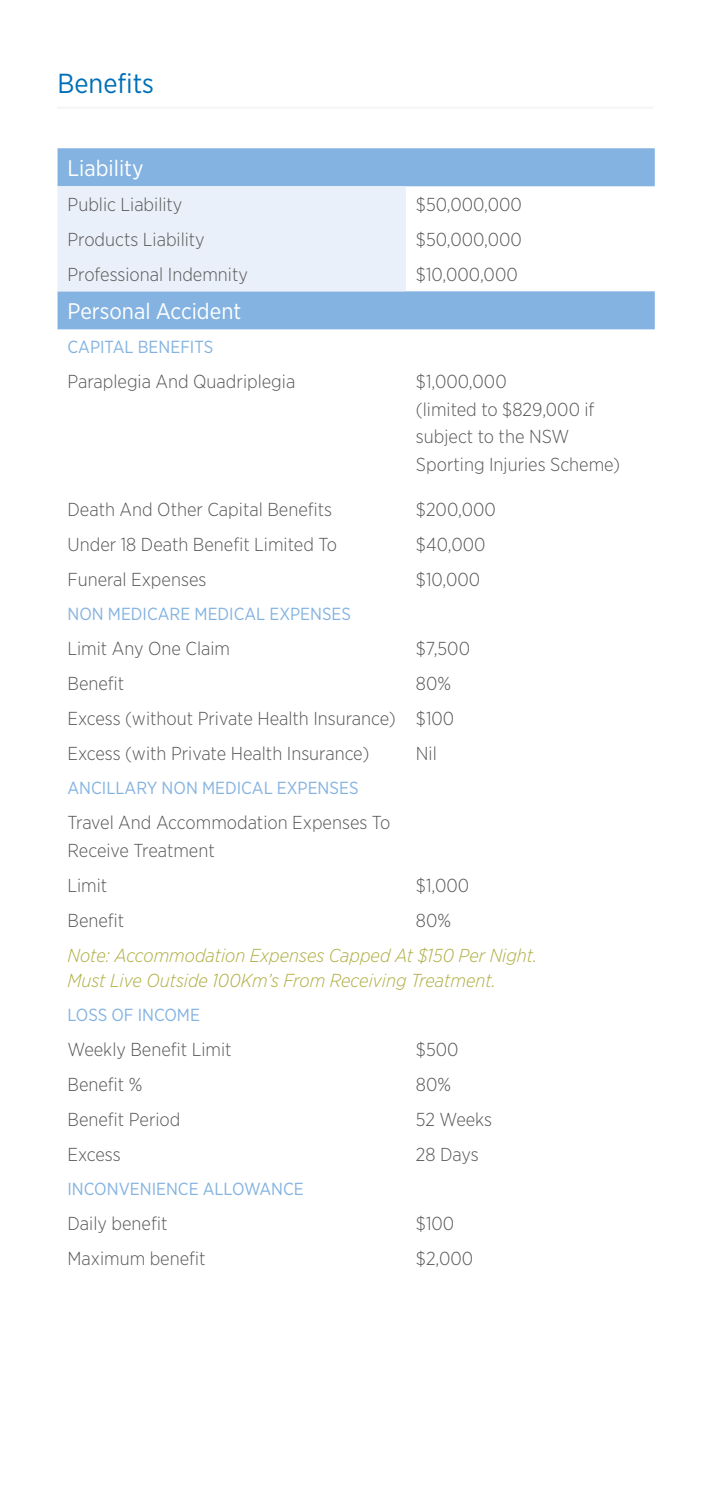
<style>
.page{position:relative;width:709px;height:1489px;background:#fff}
.page>*{position:absolute;margin:0;border:0;box-sizing:border-box;transform-origin:0 0}
.t1{font:27.5px "Gotham Narrow";color:#006fb7}
.t2{font:22.5px "Gotham Narrow";color:#fff}
.t3{font:300 18.75px/27.5px "Gotham Narrow";color:#575756}
.t4{font:italic 300 18.75px/25px "Gotham Narrow";color:#aead3f}
.t5{font:17.5px "Gotham Narrow";color:#84b3e1}
</style>
<div class="page">
<svg style="left:57px;top:148px;width:597px;height:181px;fill:#84b3e1"></svg>
<div style="left:57px;top:186px;width:349px;height:105px;background:#e9f0fa"></div>
<hr style="left:57px;top:106px;width:596px;height:3px;background:#f6f6f6">
<h1 class="t1" style="left:57px;top:66px;width:98px">Benefits</h1>
<p class="t2" style="left:67px;top:154px;width:78px">Liability</p>
<p class="t3" style="left:67px;top:190px;width:116px">Public Liability</p>
<p class="t3" style="left:416px;top:190px;width:108px">$50,000,000</p>
<p class="t3" style="left:67px;top:225px;width:139px">Products Liability</p>
<p class="t3" style="left:416px;top:225px;width:108px">$50,000,000</p>
<p class="t3" style="left:67px;top:260px;width:182px">Professional Indemnity</p>
<p class="t3" style="left:416px;top:260px;width:103px">$10,000,000</p>
<p class="t2" style="left:67px;top:297px;width:175px">Personal Accident</p>
<p class="t5" style="left:67px;top:336px;width:147px">CAPITAL BENEFITS</p>
<p class="t3" style="left:67px;top:367px;width:229px">Paraplegia And Quadriplegia</p>
<p class="t3" style="left:416px;top:367px;width:206px">$1,000,000<br>(limited to $829,000 if subject to the NSW<br>Sporting Injuries Scheme)</p>
<p class="t3" style="left:67px;top:495px;width:266px">Death And Other Capital Benefits</p>
<p class="t3" style="left:416px;top:495px;width:81px">$200,000</p>
<p class="t3" style="left:67px;top:530px;width:271px">Under 18 Death Benefit Limited To</p>
<p class="t3" style="left:416px;top:530px;width:71px">$40,000</p>
<p class="t3" style="left:67px;top:565px;width:140px">Funeral Expenses</p>
<p class="t3" style="left:416px;top:565px;width:66px">$10,000</p>
<p class="t5" style="left:67px;top:603px;width:285px">NON MEDICARE MEDICAL EXPENSES</p>
<p class="t3" style="left:67px;top:634px;width:164px">Limit Any One Claim</p>
<p class="t3" style="left:416px;top:634px;width:56px">$7,500</p>
<p class="t3" style="left:67px;top:669px;width:58px">Benefit</p>
<p class="t3" style="left:67px;top:665px;width:388px;line-height:35px;text-indent:348px">80%<br>Excess (without Private Health Insurance) $100<br>Excess (with Private Health Insurance)</p>
<p class="t3" style="left:416px;top:739px;width:22px">Nil</p>
<p class="t5" style="left:67px;top:777px;width:292px">ANCILLARY NON MEDICAL EXPENSES</p>
<p class="t3" style="left:67px;top:808px;width:324px">Travel And Accommodation Expenses To<br>Receive Treatment</p>
<p class="t3" style="left:67px;top:870px;width:41px">Limit</p>
<p class="t3" style="left:416px;top:870px;width:55px">$1,000</p>
<p class="t3" style="left:67px;top:905px;width:58px">Benefit</p>
<p class="t3" style="left:416px;top:905px;width:37px">80%</p>
<p class="t4" style="left:67px;top:942px;width:471px">Note: Accommodation Expenses Capped At $150 Per Night.<br>Must Live Outside 100Km’s From Receiving Treatment.</p>
<p class="t5" style="left:67px;top:1003px;width:134px">LOSS OF INCOME</p>
<p class="t3" style="left:67px;top:1034px;width:166px">Weekly Benefit Limit</p>
<p class="t3" style="left:416px;top:1034px;width:44px">$500</p>
<p class="t3" style="left:67px;top:1069px;width:76px">Benefit %</p>
<p class="t3" style="left:416px;top:1069px;width:37px">80%</p>
<p class="t3" style="left:67px;top:1104px;width:114px">Benefit Period</p>
<p class="t3" style="left:416px;top:1104px;width:78px">52 Weeks</p>
<p class="t3" style="left:67px;top:1139px;width:55px">Excess</p>
<p class="t3" style="left:416px;top:1139px;width:64px">28 Days</p>
<p class="t5" style="left:67px;top:1177px;width:238px">INCONVENIENCE ALLOWANCE</p>
<p class="t3" style="left:67px;top:1208px;width:101px">Daily benefit</p>
<p class="t3" style="left:416px;top:1208px;width:40px">$100</p>
<p class="t3" style="left:67px;top:1243px;width:140px">Maximum benefit</p>
<p class="t3" style="left:416px;top:1243px;width:59px">$2,000</p>
</div>
